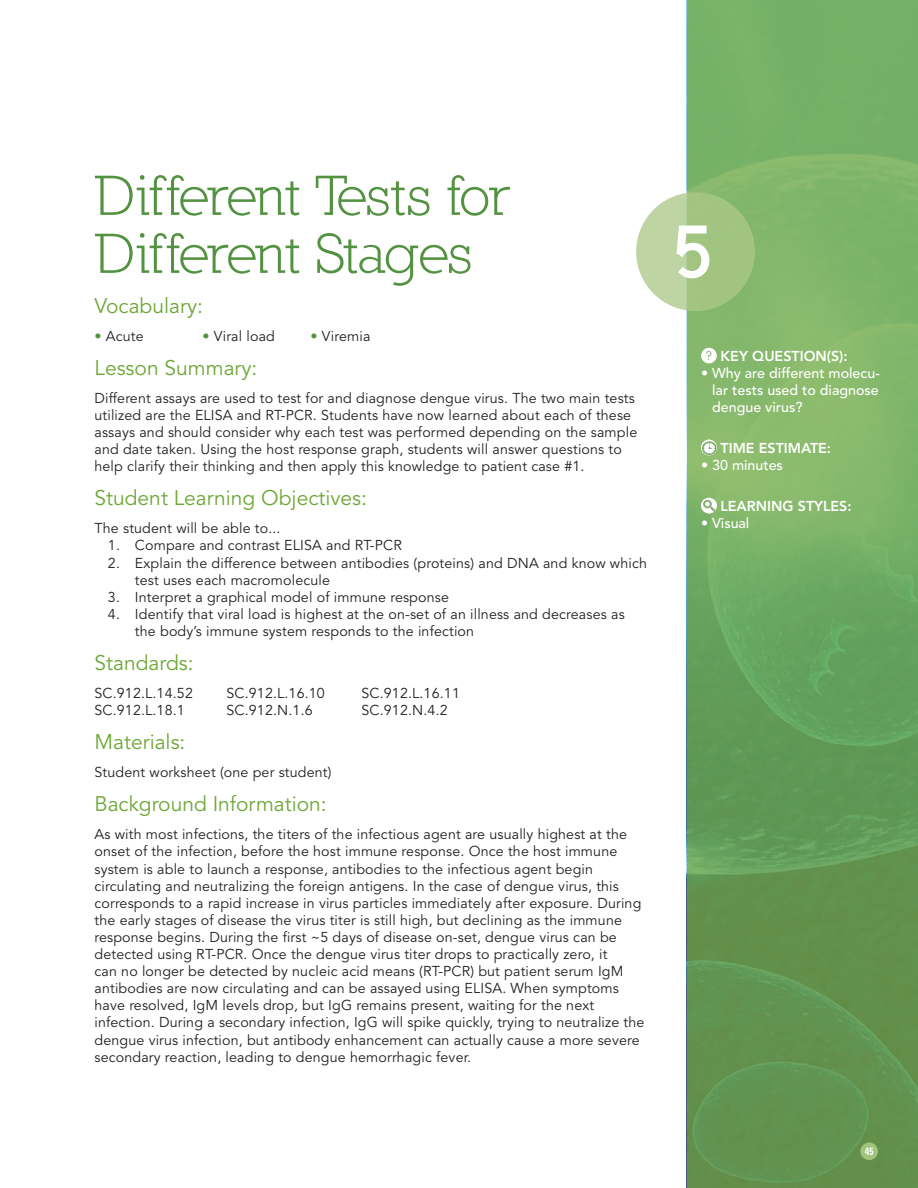
<style>
.page{position:relative;width:918px;height:1188px;background:#fff}
.page>*{position:absolute;margin:0;border:0;box-sizing:border-box;transform-origin:0 0}
.t1{font:900 70.35px "Nilland";color:#fff}
.t2{font:57.75px/58.1px "Nilland";letter-spacing:-.035em;color:#539241}
.t3{font:21px "Avenir LT Std";color:#6da736}
.t4{font:14.25px/17.1px "Avenir LT Std";letter-spacing:.01em;color:#231f20}
.t5{font:500 14.25px/17.1px "Avenir";color:#fff;text-align:justify}
.t6{font:800 14.25px "Avenir";color:#fff}
.t7{font:700 condensed 10.5px "Zurich BT";color:#fff;scale:.9 1}
.s1{color:#539241}
.s2{font-family:"Nilland";font-weight:700;font-size:12.75px;color:#76a25c}
</style>
<div class="page">
<svg style="left:687px;top:0;width:231px;height:1188px;background:#6fa55e"></svg>
<svg style="left:636px;top:192px;width:119px;height:119px;background:#accb8f"></svg>
<div style="left:861px;top:1143px;width:17px;height:17px;background:#a1c47d;border-radius:50%"></div>
<div style="left:701px;top:348px;width:16px;height:15px;background:#fff;border-radius:50%"></div>
<img style="left:701px;top:440px;width:16px;height:15px;border-radius:8px">
<img style="left:701px;top:499px;width:16px;height:14px">
<h2 class="t2" style="left:94px;top:166px;width:418px">Different Tests for<br>Different Stages</h2>
<h3 class="t3" style="left:94px;top:294px;width:110px">Vocabulary:</h3>
<p class="t4" style="left:94px;top:328px;width:51px"><span class="s1">•</span> Acute</p>
<p class="t4" style="left:203px;top:328px;width:74px"><span class="s1">•</span> Viral load</p>
<p class="t4" style="left:311px;top:328px;width:61px"><span class="s1">•</span> Viremia</p>
<h3 class="t3" style="left:94px;top:356px;width:165px">Lesson Summary:</h3>
<p class="t4" style="left:94px;top:390px;width:544px">Different assays are used to test for and diagnose dengue virus. The two main tests utilized are the ELISA and RT-PCR. Students have now learned about each of these assays and should consider why each test was performed depending on the sample and date taken. Using the host response graph, students will answer questions to help clarify their thinking and then apply this knowledge to patient case #1.</p>
<h3 class="t3" style="left:94px;top:486px;width:274px">Student Learning Objectives:</h3>
<p class="t4" style="left:94px;top:520px;width:188px">The student will be able to...</p>
<p class="t4" style="left:108px;top:537px;width:295px">1. Compare and contrast ELISA and RT-PCR</p>
<p class="t4" style="left:135px;top:555px;width:514px;text-indent:-27px">2. Explain the difference between antibodies (proteins) and DNA and know which test uses each macromolecule</p>
<p class="t4" style="left:108px;top:589px;width:343px">3. Interpret a graphical model of immune response</p>
<p class="t4" style="left:135px;top:606px;width:491px;text-indent:-27px">4. Identify that viral load is highest at the on-set of an illness and decreases as the body’s immune system responds to the infection</p>
<h3 class="t3" style="left:94px;top:651px;width:101px">Standards:</h3>
<p class="t4" style="left:94px;top:685px;width:100px">SC.912.L.14.52</p>
<p class="t4" style="left:226px;top:685px;width:100px">SC.912.L.16.10</p>
<p class="t4" style="left:362px;top:685px;width:100px">SC.912.L.16.11</p>
<p class="t4" style="left:94px;top:702px;width:92px">SC.912.L.18.1</p>
<p class="t4" style="left:226px;top:702px;width:88px">SC.912.N.1.6</p>
<p class="t4" style="left:362px;top:702px;width:88px">SC.912.N.4.2</p>
<h3 class="t3" style="left:94px;top:730px;width:92px">Materials:</h3>
<p class="t4" style="left:94px;top:764px;width:239px">Student worksheet (one per student)</p>
<h3 class="t3" style="left:94px;top:792px;width:234px">Background Information:</h3>
<p class="t4" style="left:95px;top:826px;width:552px">As with most infections, the titers of the infectious agent are usually highest at the onset of the infection, before the host immune response. Once the host immune system is able to launch a response, antibodies to the infectious agent begin circulating and neutralizing the foreign antigens. In the case of dengue virus, this corresponds to a rapid increase in virus particles immediately after exposure. During the early stages of disease the virus titer is still high, but declining as the immune response begins. During the first ~5 days of disease on-set, dengue virus can be detected using RT-PCR. Once the dengue virus titer drops to practically zero, it<br>can no longer be detected by nucleic acid means (RT-PCR) but patient serum IgM antibodies are now circulating and can be assayed using ELISA. When symptoms have resolved, IgM levels drop, but IgG remains present, waiting for the next infection. During a secondary infection, IgG will spike quickly, trying to neutralize the dengue virus infection, but antibody enhancement can actually cause a more severe secondary reaction, leading to dengue hemorrhagic fever.</p>
<h1 class="t1" style="left:673px;top:207px;width:43px">5</h1>
<p class="t6" style="left:706px;top:347px;width:143px"><span class="s2">?</span> KEY QUESTION(S):</p>
<p class="t5" style="left:712px;top:365px;width:169px;text-indent:-11px">• Why are different molecu&shy;lar tests used to diagnose dengue virus?</p>
<p class="t6" style="left:721px;top:439px;width:112px">TIME ESTIMATE:</p>
<p class="t5" style="left:701px;top:457px;width:83px">• 30 minutes</p>
<p class="t6" style="left:721px;top:497px;width:133px">LEARNING STYLES:</p>
<p class="t5" style="left:701px;top:515px;width:50px">• Visual</p>
<p class="t7" style="left:865px;top:1145px;width:11px">45</p>
</div>
